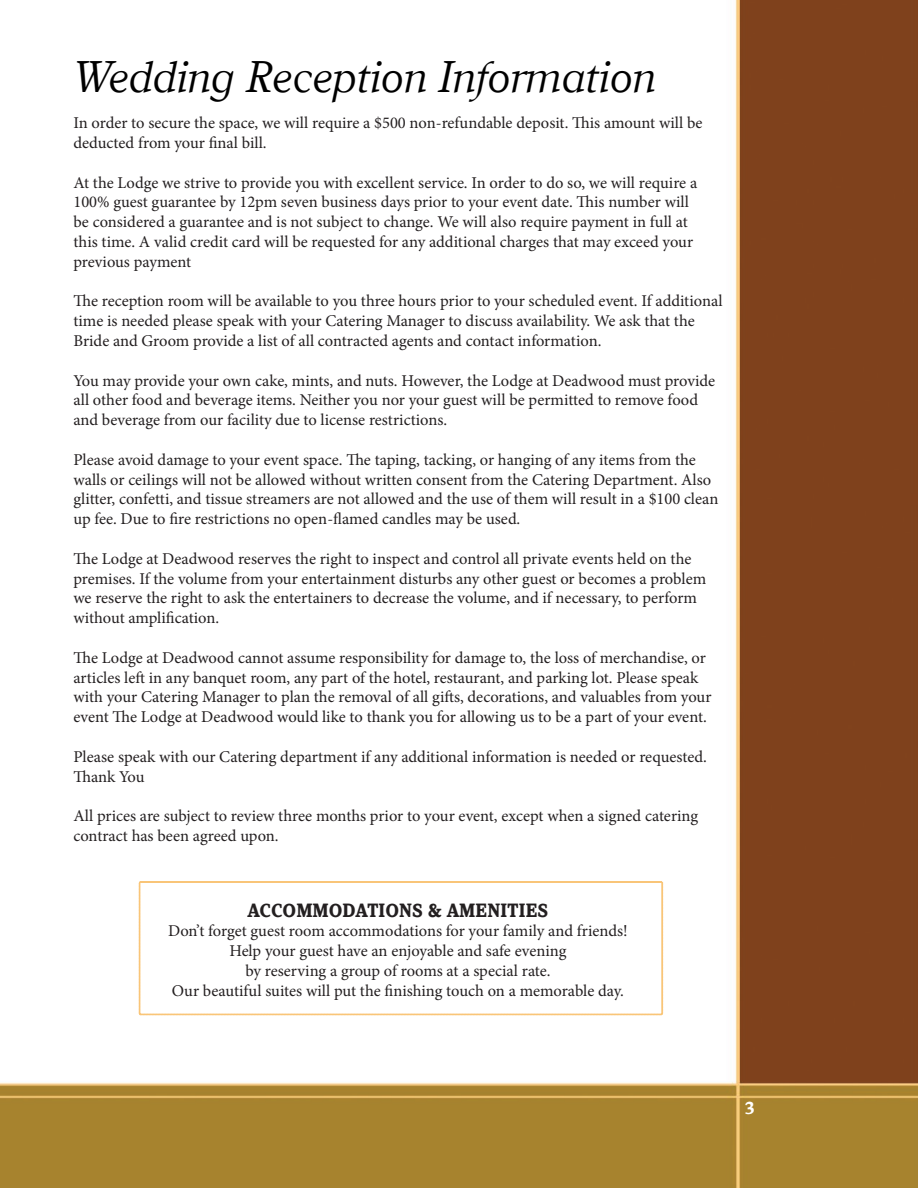
<style>
.page{position:relative;width:918px;height:1188px;background:#fff}
.page>*{position:absolute;margin:0;border:0;box-sizing:border-box;transform-origin:0 0}
.t1{font:italic 45px "Kandal";color:#000}
.t2{font:700 19.5px "Kandal";color:#231f20}
.t3{font:700 18px "Kandal";color:#fff}
.t4{font:16.5px/19.8px "Minion Pro";color:#231f20}
</style>
<div class="page">
<img style="left:0;top:1082px;width:1px;height:106px">
<img style="left:1px;top:0;width:917px;height:1188px">
<svg style="left:139px;top:881px;width:524px;height:134px"></svg>
<p class="t1" style="left:73px;top:52px;width:585px">Wedding Reception Information</p>
<p class="t4" style="left:73px;top:113px;width:631px">In order to secure the space, we will require a $500 non-refundable deposit. This amount will be deducted from your final bill.</p>
<p class="t4" style="left:73px;top:172px;width:625px">At the Lodge we strive to provide you with excellent service. In order to do so, we will require a 100% guest guarantee by 12pm seven business days prior to your event date. This number will be considered a guarantee and is not subject to change. We will also require payment in full at this time. A valid credit card will be requested for any additional charges that may exceed your previous payment</p>
<p class="t4" style="left:73px;top:291px;width:651px">The reception room will be available to you three hours prior to your scheduled event. If additional time is needed please speak with your Catering Manager to discuss availability. We ask that the<br>Bride and Groom provide a list of all contracted agents and contact information.</p>
<p class="t4" style="left:73px;top:370px;width:643px">You may provide your own cake, mints, and nuts. However, the Lodge at Deadwood must provide all other food and beverage items. Neither you nor your guest will be permitted to remove food and beverage from our facility due to license restrictions.</p>
<p class="t4" style="left:73px;top:450px;width:646px">Please avoid damage to your event space. The taping, tacking, or hanging of any items from the walls or ceilings will not be allowed without written consent from the Catering Department. Also glitter, confetti, and tissue streamers are not allowed and the use of them will result in a $100 clean up fee. Due to fire restrictions no open-flamed candles may be used.</p>
<p class="t4" style="left:73px;top:549px;width:634px">The Lodge at Deadwood reserves the right to inspect and control all private events held on the premises. If the volume from your entertainment disturbs any other guest or becomes a problem we reserve the right to ask the entertainers to decrease the volume, and if necessary, to perform without amplification.</p>
<p class="t4" style="left:73px;top:648px;width:640px">The Lodge at Deadwood cannot assume responsibility for damage to, the loss of merchandise, or articles left in any banquet room, any part of the hotel, restaurant, and parking lot. Please speak with your Catering Manager to plan the removal of all gifts, decorations, and valuables from your event The Lodge at Deadwood would like to thank you for allowing us to be a part of your event.</p>
<p class="t4" style="left:73px;top:747px;width:635px">Please speak with our Catering department if any additional information is needed or requested.<br>Thank You</p>
<p class="t4" style="left:73px;top:806px;width:626px">All prices are subject to review three months prior to your event, except when a signed catering contract has been agreed upon.</p>
<p class="t2" style="left:247px;top:899px;width:303px">ACCOMMODATIONS &amp; AMENITIES</p>
<p class="t4" style="left:168px;top:921px;width:461px">Don’t forget guest room accommodations for your family and friends!</p>
<p class="t4" style="left:229px;top:941px;width:338px">Help your guest have an enjoyable and safe evening</p>
<p class="t4" style="left:245px;top:961px;width:307px">by reserving a group of rooms at a special rate.</p>
<p class="t4" style="left:172px;top:981px;width:454px">Our beautiful suites will put the finishing touch on a memorable day.</p>
<p class="t3" style="left:745px;top:1098px;width:11px">3</p>
</div>
